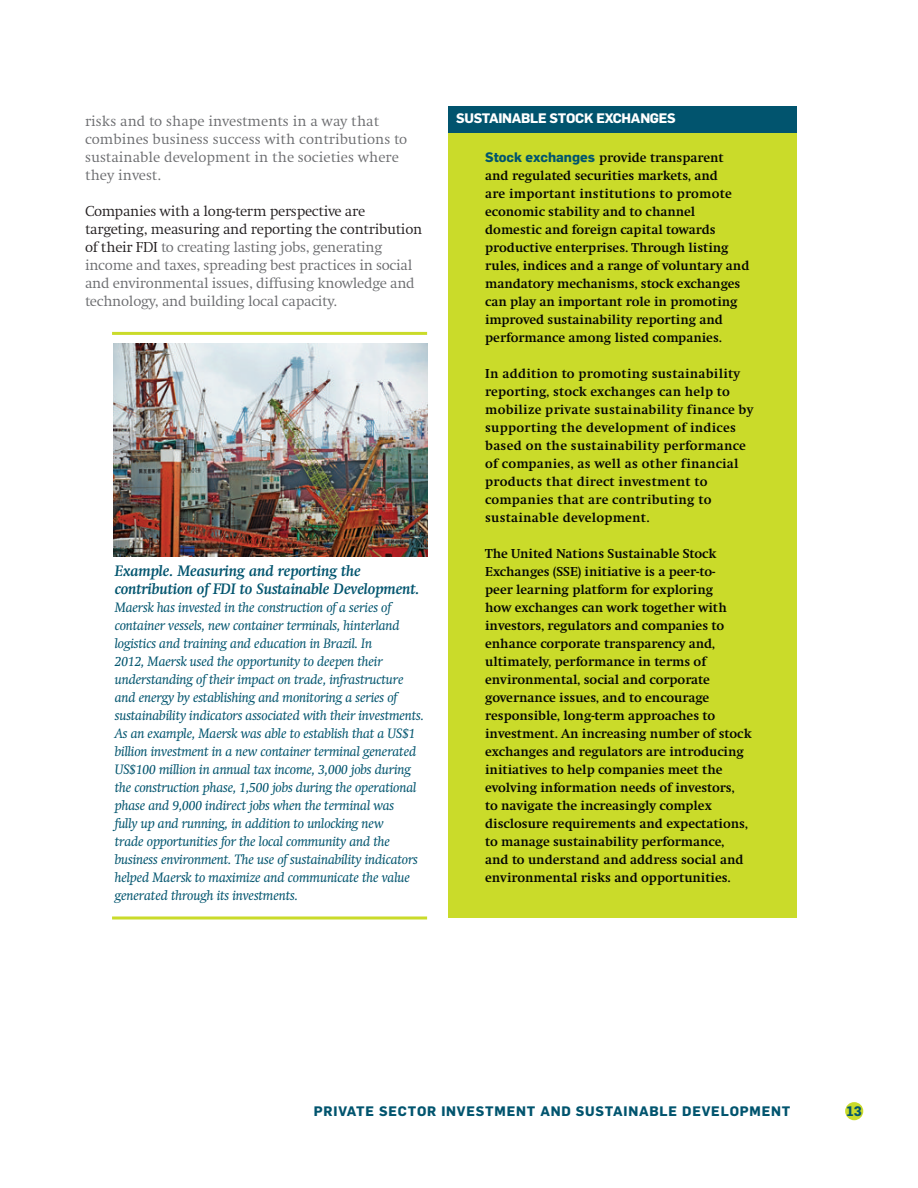
<style>
.page{position:relative;width:918px;height:1188px;background:#fff}
.page>*{position:absolute;margin:0;border:0;box-sizing:border-box;transform-origin:0 0}
.t1{font:300 15px/18px "Swift EF";letter-spacing:-.02em;color:#6c6d70}
.t2{font:300 15px/18px "Swift EF";color:#6c6d70}
.t3{font:italic 700 15px/18px "Swift C";letter-spacing:-.01em;color:#01546e}
.t4{font:700 13.5px/18px "Swift EF";color:#040503}
.t5{font:italic 13.5px/18px "Swift";letter-spacing:-.01em;color:#01546e}
.t6{font:700 13.5px/18px "Swift EF";letter-spacing:.02em;color:#040503}
.t7{font:700 13.5px "Flama";letter-spacing:.06em;color:#01546e}
.t8{font:700 13.5px "Flama";letter-spacing:-.02em;color:#fff}
.s1{color:#231f20}
.s2{font-family:"Flama";color:#01546e}
</style>
<div class="page">
<div style="left:845px;top:1102px;width:18px;height:18px;background:#cadb2a;border-radius:50%"></div>
<div style="left:448px;top:126px;width:349px;height:792px;background:#cadb2a"></div>
<div style="left:448px;top:106px;width:349px;height:27px;background:#01546e"></div>
<img style="left:113px;top:344px;width:314px;height:212px">
<hr style="left:112px;top:332px;width:315px;height:3px;background:#cadb2a">
<hr style="left:112px;top:916px;width:315px;height:3px;background:#cadb2a">
<p class="t2" style="left:85px;top:112px;width:296px">risks and to shape investments in a way that</p>
<p class="t8" style="left:456px;top:110px;width:221px">SUSTAINABLE STOCK EXCHANGES</p>
<p class="t2" style="left:85px;top:130px;width:324px">combines business success with contributions to sustainable development in the societies where they invest.</p>
<p class="t1" style="left:85px;top:202px;width:339px"><span class="s1">Companies with a long-term perspective are targeting, measuring and reporting the contribution of their FDI</span> to creating lasting jobs, generating income and taxes, spreading best practices in social and environmental issues, diffusing knowledge and technology, and building local capacity.</p>
<p class="t4" style="left:485px;top:149px;width:266px"><span class="s2">Stock exchanges</span> provide transparent and regulated securities markets, and<br>are important institutions to promote economic stability and to channel domestic and foreign capital towards productive enterprises. Through listing rules, indices and a range of voluntary and mandatory mechanisms, stock exchanges can play an important role in promoting improved sustainability reporting and performance among listed companies.</p>
<p class="t6" style="left:485px;top:365px;width:270px">In addition to promoting sustainability reporting, stock exchanges can help to mobilize private sustainability finance by supporting the development of indices based on the sustainability performance of companies, as well as other financial products that direct investment to companies that are contributing to sustainable development.</p>
<p class="t4" style="left:485px;top:545px;width:268px">The United Nations Sustainable Stock Exchanges (SSE) initiative is a peer-to-<br>peer learning platform for exploring<br>how exchanges can work together with investors, regulators and companies to enhance corporate transparency and, ultimately, performance in terms of environmental, social and corporate governance issues, and to encourage responsible, long-term approaches to investment. An increasing number of stock exchanges and regulators are introducing initiatives to help companies meet the evolving information needs of investors,<br>to navigate the increasingly complex disclosure requirements and expectations, to manage sustainability performance,<br>and to understand and address social and environmental risks and opportunities.</p>
<p class="t3" style="left:115px;top:562px;width:306px">Example. Measuring and reporting the contribution of FDI to Sustainable Development.</p>
<p class="t5" style="left:115px;top:598px;width:311px">Maersk has invested in the construction of a series of container vessels, new container terminals, hinterland logistics and training and education in Brazil. In<br>2012, Maersk used the opportunity to deepen their understanding of their impact on trade, infrastructure and energy by establishing and monitoring a series of sustainability indicators associated with their investments.<br>As an example, Maersk was able to establish that a US$1 billion investment in a new container terminal generated US$100 million in annual tax income, 3,000 jobs during the construction phase, 1,500 jobs during the operational phase and 9,000 indirect jobs when the terminal was<br>fully up and running, in addition to unlocking new<br>trade opportunities for the local community and the business environment. The use of sustainability indicators helped Maersk to maximize and communicate the value generated through its investments.</p>
<p class="t7" style="left:314px;top:1103px;width:478px">PRIVATE SECTOR INVESTMENT AND SUSTAINABLE DEVELOPMENT</p>
<p class="t7" style="left:847px;top:1103px;width:17px">13</p>
</div>
